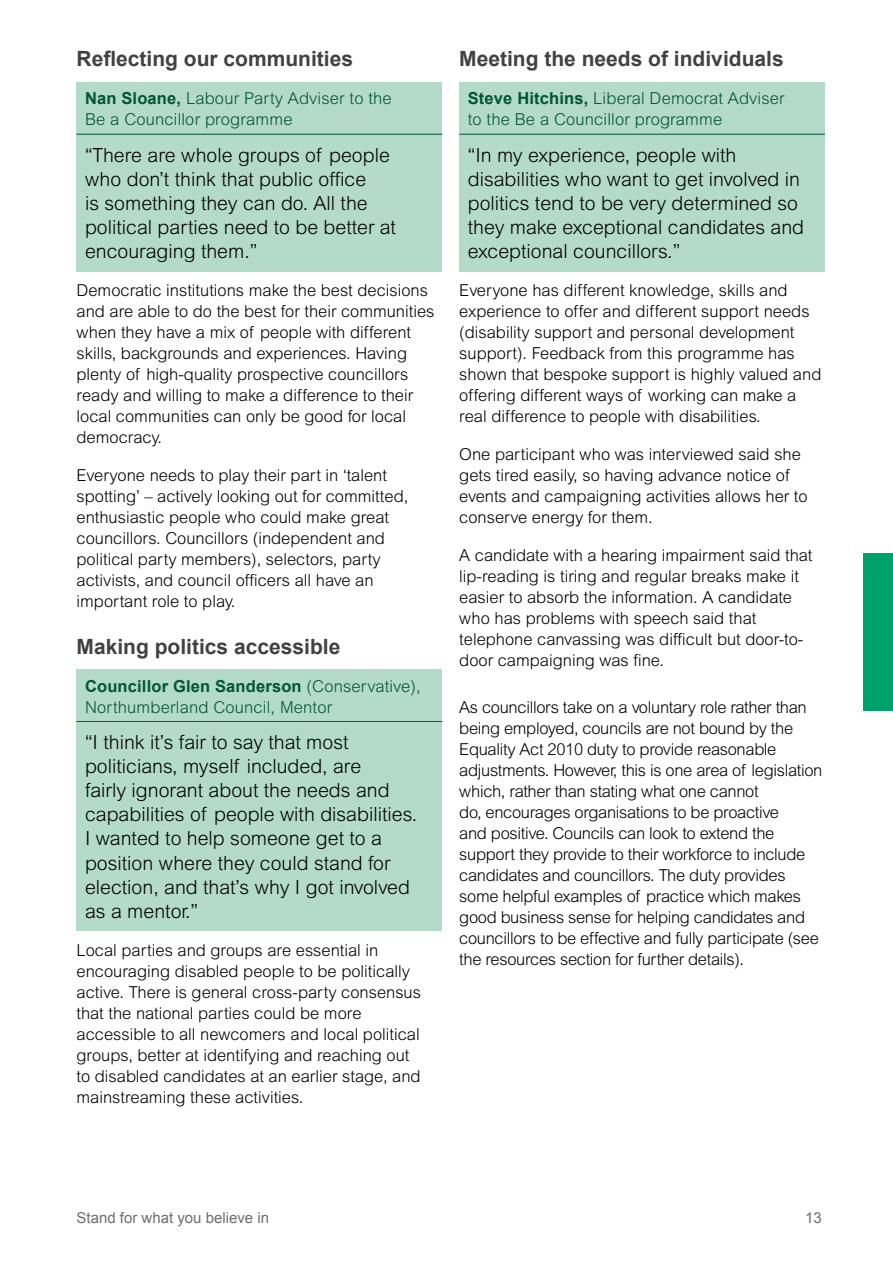
<style>
.page{position:relative;width:893px;height:1263px;background:#fff}
.page>*{position:absolute;margin:0;border:0;box-sizing:border-box;transform-origin:0 0}
.t1{font:700 21px "Arial";color:#414042}
.t2{font:300 19.5px/24px "Arial MT Std";color:#000}
.t3{font:300 16.5px/21px "Arial MT Std";color:#000}
.t4{font:300 16.5px/21px "Arial MT Std";letter-spacing:-.02em;color:#000}
.t5{font:300 16.5px/21px "Arial MT Std";letter-spacing:.01em;color:#005535}
.t6{font:700 16.5px "Arial";letter-spacing:.01em;color:#005535}
.t7{font:15px "Arial";color:#6d6e71}
.s1{font-family:"Arial";font-weight:700}
.s2{font-family:"Arial MT Std";font-weight:300}
</style>
<div class="page">
<div style="left:863px;top:553px;width:30px;height:157px;background:#00a16b"></div>
<div style="left:77px;top:82px;width:365px;height:56px;background:#b4dac9"></div>
<hr style="left:77px;top:134px;width:365px;height:1px;background:#005535">
<div style="left:77px;top:135px;width:365px;height:137px;background:#b4dac9"></div>
<div style="left:77px;top:669px;width:365px;height:57px;background:#b4dac9"></div>
<hr style="left:77px;top:721px;width:365px;height:1px;background:#005535">
<div style="left:77px;top:722px;width:365px;height:209px;background:#b4dac9"></div>
<div style="left:459px;top:82px;width:366px;height:56px;background:#b4dac9"></div>
<hr style="left:459px;top:134px;width:366px;height:1px;background:#005535">
<div style="left:459px;top:135px;width:366px;height:137px;background:#b4dac9"></div>
<p class="t1" style="left:77px;top:45px;width:278px">Reflecting our communities</p>
<p class="t5" style="left:85px;top:88px;width:308px"><span class="s1">Nan Sloane,</span> Labour Party Adviser to the<br>Be a Councillor programme</p>
<p class="t2" style="left:85px;top:143px;width:312px">“There are whole groups of people who don’t think that public office<br>is something they can do. All the political parties need to be better at encouraging them.”</p>
<p class="t3" style="left:77px;top:280px;width:359px">Democratic institutions make the best decisions and are able to do the best for their communities when they have a mix of people with different skills, backgrounds and experiences. Having plenty of high-quality prospective councillors ready and willing to make a difference to their local communities can only be good for local democracy.</p>
<p class="t3" style="left:77px;top:465px;width:333px">Everyone needs to play their part in ‘talent spotting’ – actively looking out for committed, enthusiastic people who could make great councillors. Councillors (independent and political party members), selectors, party activists, and council officers all have an important role to play.</p>
<p class="t1" style="left:77px;top:632px;width:265px">Making politics accessible</p>
<p class="t6" style="left:85px;top:675px;width:337px">Councillor Glen Sanderson <span class="s2">(Conservative),</span></p>
<p class="t5" style="left:85px;top:696px;width:249px">Northumberland Council, Mentor</p>
<p class="t2" style="left:85px;top:730px;width:334px">“I think it’s fair to say that most politicians, myself included, are<br>fairly ignorant about the needs and capabilities of people with disabilities.<br>I wanted to help someone get to a position where they could stand for election, and that’s why I got involved as a mentor.”</p>
<p class="t3" style="left:77px;top:939px;width:346px">Local parties and groups are essential in encouraging disabled people to be politically active. There is general cross-party consensus that the national parties could be more accessible to all newcomers and local political groups, better at identifying and reaching out to disabled candidates at an earlier stage, and mainstreaming these activities.</p>
<p class="t1" style="left:459px;top:45px;width:326px">Meeting the needs of individuals</p>
<p class="t5" style="left:468px;top:88px;width:318px"><span class="s1">Steve Hitchins,</span> Liberal Democrat Adviser to the Be a Councillor programme</p>
<p class="t2" style="left:468px;top:143px;width:338px">“In my experience, people with disabilities who want to get involved in politics tend to be very determined so they make exceptional candidates and exceptional councillors.”</p>
<p class="t3" style="left:459px;top:280px;width:364px">Everyone has different knowledge, skills and experience to offer and different support needs (disability support and personal development support). Feedback from this programme has shown that bespoke support is highly valued and offering different ways of working can make a real difference to people with disabilities.</p>
<p class="t3" style="left:459px;top:444px;width:350px">One participant who was interviewed said she gets tired easily, so having advance notice of events and campaigning activities allows her to conserve energy for them.</p>
<p class="t3" style="left:459px;top:545px;width:355px">A candidate with a hearing impairment said that lip-reading is tiring and regular breaks make it easier to absorb the information. A candidate who has problems with speech said that telephone canvassing was difficult but door-to&shy;door campaigning was fine.</p>
<p class="t4" style="left:459px;top:696px;width:365px">As councillors take on a voluntary role rather than being employed, councils are not bound by the Equality Act 2010 duty to provide reasonable adjustments. However, this is one area of legislation which, rather than stating what one cannot<br>do, encourages organisations to be proactive<br>and positive. Councils can look to extend the support they provide to their workforce to include candidates and councillors. The duty provides some helpful examples of practice which makes good business sense for helping candidates and councillors to be effective and fully participate (see the resources section for further details).</p>
<p class="t7" style="left:77px;top:1208px;width:194px">Stand for what you believe in</p>
<p class="t7" style="left:805px;top:1208px;width:18px">13</p>
</div>
